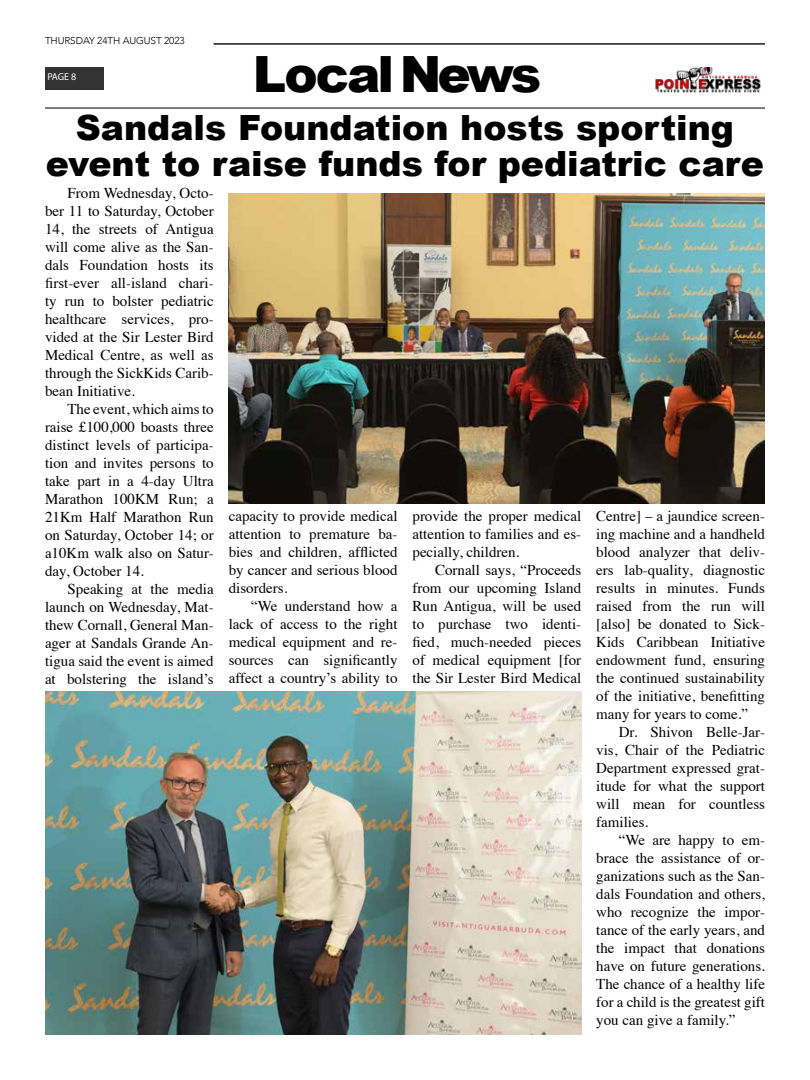
<style>
.page{position:relative;width:810px;height:1080px;background:#fff}
.page>*{position:absolute;margin:0;border:0;box-sizing:border-box;transform-origin:0 0}
.t1{font:900 50px "Arial";letter-spacing:-.06em;color:#000}
.t2{font:900 34.75px/36.2px "Arial";color:#000;text-align:center}
.t3{font:15px/18px "Times";color:#000;text-align:justify}
.t4{font:300 10px "Avenir";letter-spacing:-.01em;color:#000}
.t5{font:10px "Myriad Pro";color:#fff}
</style>
<div class="page">
<div style="left:45px;top:67px;width:58px;height:22px;background:#333"></div>
<img style="left:656px;top:67px;width:105px;height:25px">
<hr style="left:45px;top:107px;width:720px;height:2px;background:#333">
<hr style="left:214px;top:43px;width:551px;height:2px;background:#333">
<img style="left:229px;top:193px;width:536px;height:311px">
<img style="left:45px;top:691px;width:536px;height:344px">
<p class="t4" style="left:45px;top:34px;width:141px">THURSDAY 24TH AUGUST 2023</p>
<p class="t5" style="left:47px;top:71px;width:31px">PAGE 8</p>
<h1 class="t1" style="left:253px;top:38px;width:290px">Local News</h1>
<h2 class="t2" style="left:46px;top:108px;width:720px">Sandals Foundation hosts sporting event to raise funds for pediatric care</h2>
<p class="t3" style="left:45px;top:182px;width:170px;text-indent:22px">From Wednesday, Octo&shy;ber 11 to Saturday, October 14, the streets of Antigua will come alive as the San&shy;dals Foundation hosts its first-ever all-island chari&shy;ty run to bolster pediatric healthcare services, pro&shy;vided at the Sir Lester Bird Medical Centre, as well as through the SickKids Carib&shy;bean Initiative.</p>
<p class="t3" style="left:45px;top:398px;width:170px;text-indent:22px">The event, which aims to raise £100,000 boasts three distinct levels of participa&shy;tion and invites persons to take part in a 4-day Ultra Marathon 100KM Run; a 21Km Half Marathon Run on Saturday, October 14; or a10Km walk also on Satur&shy;day, October 14.</p>
<p class="t3" style="left:45px;top:578px;width:170px;text-indent:22px">Speaking at the media launch on Wednesday, Mat&shy;thew Cornall, General Man&shy;ager at Sandals Grande An&shy;tigua said the event is aimed at bolstering the island’s</p>
<p class="t3" style="left:229px;top:505px;width:170px">capacity to provide medical attention to premature ba&shy;bies and children, afflicted by cancer and serious blood disorders.</p>
<p class="t3" style="left:229px;top:595px;width:170px;text-indent:22px">“We understand how a lack of access to the right medical equipment and re&shy;sources can significantly affect a country’s ability to</p>
<p class="t3" style="left:412px;top:505px;width:170px">provide the proper medical attention to families and es&shy;pecially, children.</p>
<p class="t3" style="left:412px;top:559px;width:170px;text-indent:22px">Cornall says, “Proceeds from our upcoming Island Run Antigua, will be used to purchase two identi&shy;fied, much-needed pieces of medical equipment [for the Sir Lester Bird Medical</p>
<p class="t3" style="left:596px;top:505px;width:170px">Centre] – a jaundice screen&shy;ing machine and a handheld blood analyzer that deliv&shy;ers lab-quality, diagnostic results in minutes. Funds raised from the run will [also] be donated to Sick-Kids Caribbean Initiative endowment fund, ensuring the continued sustainability of the initiative, benefitting many for years to come.”</p>
<p class="t3" style="left:596px;top:721px;width:170px;text-indent:22px">Dr. Shivon Belle-Jar&shy;vis, Chair of the Pediatric Department expressed grat&shy;itude for what the support will mean for countless families.</p>
<p class="t3" style="left:596px;top:829px;width:170px;text-indent:22px">“We are happy to em&shy;brace the assistance of or&shy;ganizations such as the San&shy;dals Foundation and others, who recognize the impor&shy;tance of the early years, and the impact that donations have on future generations.<br>The chance of a healthy life for a child is the greatest gift you can give a family.”</p>
</div>
